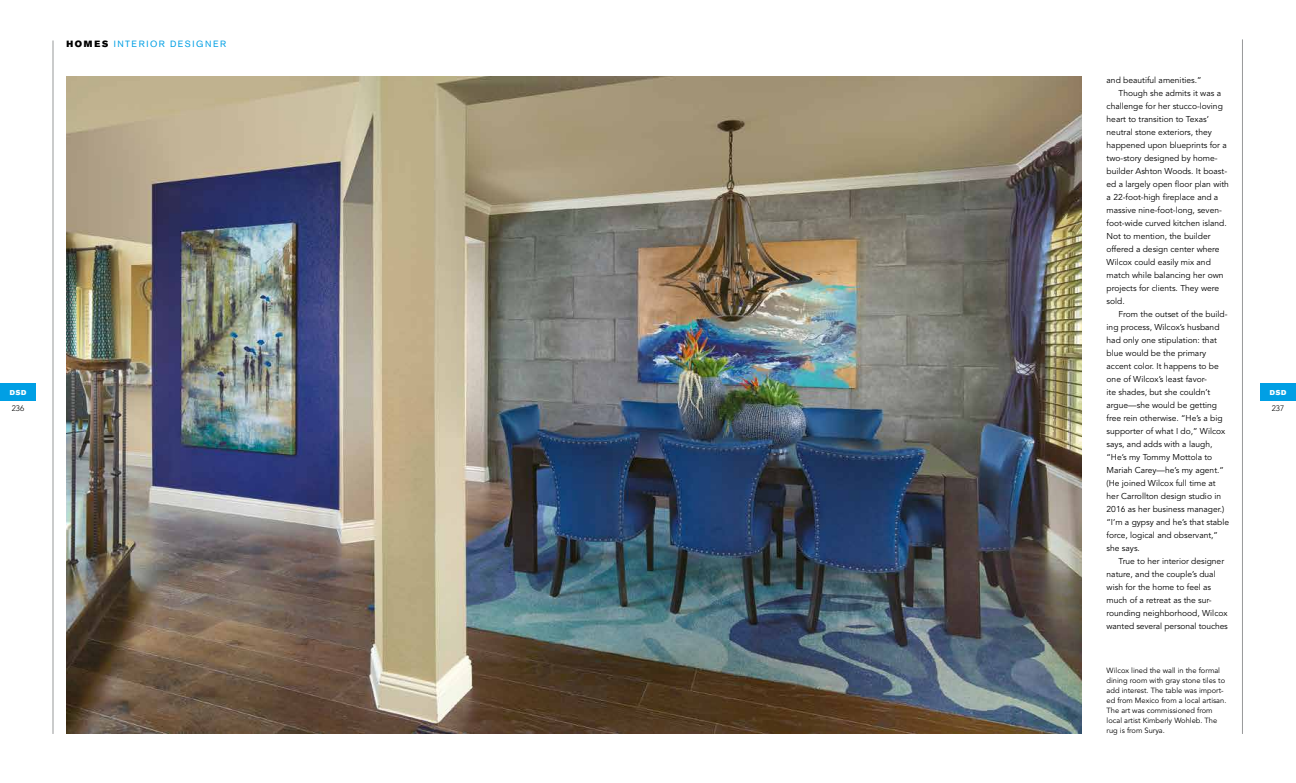
<style>
.page{position:relative;width:1296px;height:783px;background:#fff}
.page>*{position:absolute;margin:0;border:0;box-sizing:border-box;transform-origin:0 0}
.t1{font:9px "Akzidenz Grotesk BE";letter-spacing:.17em;color:#009fe4}
.t2{font:8.5px "Avenir";color:#000}
.t3{font:300 8px "Avenir";color:#000}
.t4{font:7.5px/10px "Avenir";color:#000}
.t5{font:7px "Akzidenz Grotesk BE Super";letter-spacing:.075em;color:#fff}
.s1{font-family:"Akzidenz Grotesk BE Super";color:#000}
</style>
<div class="page">
<img style="left:66px;top:76px;width:1015px;height:658px">
<hr style="left:53px;top:40px;width:1px;height:694px;background:#979899">
<div style="left:0;top:383px;width:36px;height:18px;background:#009fe4"></div>
<hr style="left:1242px;top:39px;width:1px;height:695px;background:#979899">
<div style="left:1260px;top:383px;width:36px;height:18px;background:#009fe4"></div>
<p class="t1" style="left:66px;top:39px;width:161px"><span class="s1">HOMES</span> INTERIOR DESIGNER</p>
<p class="t5" style="left:10px;top:388px;width:18px">DSD</p>
<p class="t3" style="left:12px;top:404px;width:14px">236</p>
<p class="t2" style="left:1107px;top:75px;width:96px">and beautiful amenities.”</p>
<p class="t2" style="left:1119px;top:88px;width:104px">Though she admits it was a</p>
<p class="t2" style="left:1107px;top:101px;width:118px">challenge for her stucco-loving</p>
<p class="t2" style="left:1107px;top:114px;width:104px">heart to transition to Texas’</p>
<p class="t2" style="left:1107px;top:127px;width:107px">neutral stone exteriors, they</p>
<p class="t2" style="left:1107px;top:140px;width:122px">happened upon blueprints for a</p>
<p class="t2" style="left:1107px;top:153px;width:113px">two-story designed by home-</p>
<p class="t2" style="left:1107px;top:166px;width:122px">builder Ashton Woods. It boast-</p>
<p class="t2" style="left:1107px;top:179px;width:124px">ed a largely open floor plan with</p>
<p class="t2" style="left:1107px;top:192px;width:113px">a 22-foot-high fireplace and a</p>
<p class="t2" style="left:1107px;top:205px;width:117px">massive nine-foot-long, seven-</p>
<p class="t2" style="left:1107px;top:218px;width:122px">foot-wide curved kitchen island.</p>
<p class="t2" style="left:1107px;top:231px;width:106px">Not to mention, the builder</p>
<p class="t2" style="left:1107px;top:244px;width:115px">offered a design center where</p>
<p class="t2" style="left:1107px;top:257px;width:106px">Wilcox could easily mix and</p>
<p class="t2" style="left:1107px;top:270px;width:118px">match while balancing her own</p>
<p class="t2" style="left:1107px;top:283px;width:114px">projects for clients. They were</p>
<p class="t2" style="left:1107px;top:296px;width:20px">sold.</p>
<p class="t2" style="left:1119px;top:309px;width:110px">From the outset of the build-</p>
<p class="t2" style="left:1107px;top:322px;width:114px">ing process, Wilcox’s husband</p>
<p class="t2" style="left:1107px;top:335px;width:112px">had only one stipulation: that</p>
<p class="t2" style="left:1107px;top:348px;width:101px">blue would be the primary</p>
<p class="t2" style="left:1107px;top:361px;width:114px">accent color. It happens to be</p>
<p class="t2" style="left:1107px;top:374px;width:102px">one of Wilcox’s least favor-</p>
<p class="t2" style="left:1107px;top:387px;width:105px">ite shades, but she couldn’t</p>
<p class="t2" style="left:1107px;top:400px;width:112px">argue—she would be getting</p>
<p class="t2" style="left:1107px;top:413px;width:118px">free rein otherwise. “He’s a big</p>
<p class="t2" style="left:1107px;top:426px;width:120px">supporter of what I do,” Wilcox</p>
<p class="t2" style="left:1107px;top:439px;width:107px">says, and adds with a laugh,</p>
<p class="t2" style="left:1107px;top:452px;width:107px">“He’s my Tommy Mottola to</p>
<p class="t2" style="left:1107px;top:465px;width:119px">Mariah Carey—he’s my agent.”</p>
<p class="t2" style="left:1107px;top:478px;width:111px">(He joined Wilcox full time at</p>
<p class="t2" style="left:1107px;top:491px;width:116px">her Carrollton design studio in</p>
<p class="t2" style="left:1107px;top:504px;width:119px">2016 as her business manager.)</p>
<p class="t2" style="left:1107px;top:517px;width:124px">“I’m a gypsy and he’s that stable</p>
<p class="t2" style="left:1107px;top:530px;width:113px">force, logical and observant,”</p>
<p class="t2" style="left:1107px;top:543px;width:35px">she says.</p>
<p class="t2" style="left:1119px;top:556px;width:107px">True to her interior designer</p>
<p class="t2" style="left:1107px;top:569px;width:111px">nature, and the couple’s dual</p>
<p class="t2" style="left:1107px;top:582px;width:106px">wish for the home to feel as</p>
<p class="t2" style="left:1107px;top:595px;width:107px">much of a retreat as the sur-</p>
<p class="t2" style="left:1107px;top:608px;width:122px">rounding neighborhood, Wilcox</p>
<p class="t2" style="left:1107px;top:621px;width:123px">wanted several personal touches</p>
<p class="t4" style="left:1107px;top:666px;width:121px">Wilcox lined the wall in the formal dining room with gray stone tiles to add interest. The table was import&shy;ed from Mexico from a local artisan.<br>The art was commissioned from local artist Kimberly Wohleb. The rug is from Surya.</p>
<p class="t5" style="left:1270px;top:388px;width:18px">DSD</p>
<p class="t3" style="left:1272px;top:404px;width:14px">237</p>
</div>
